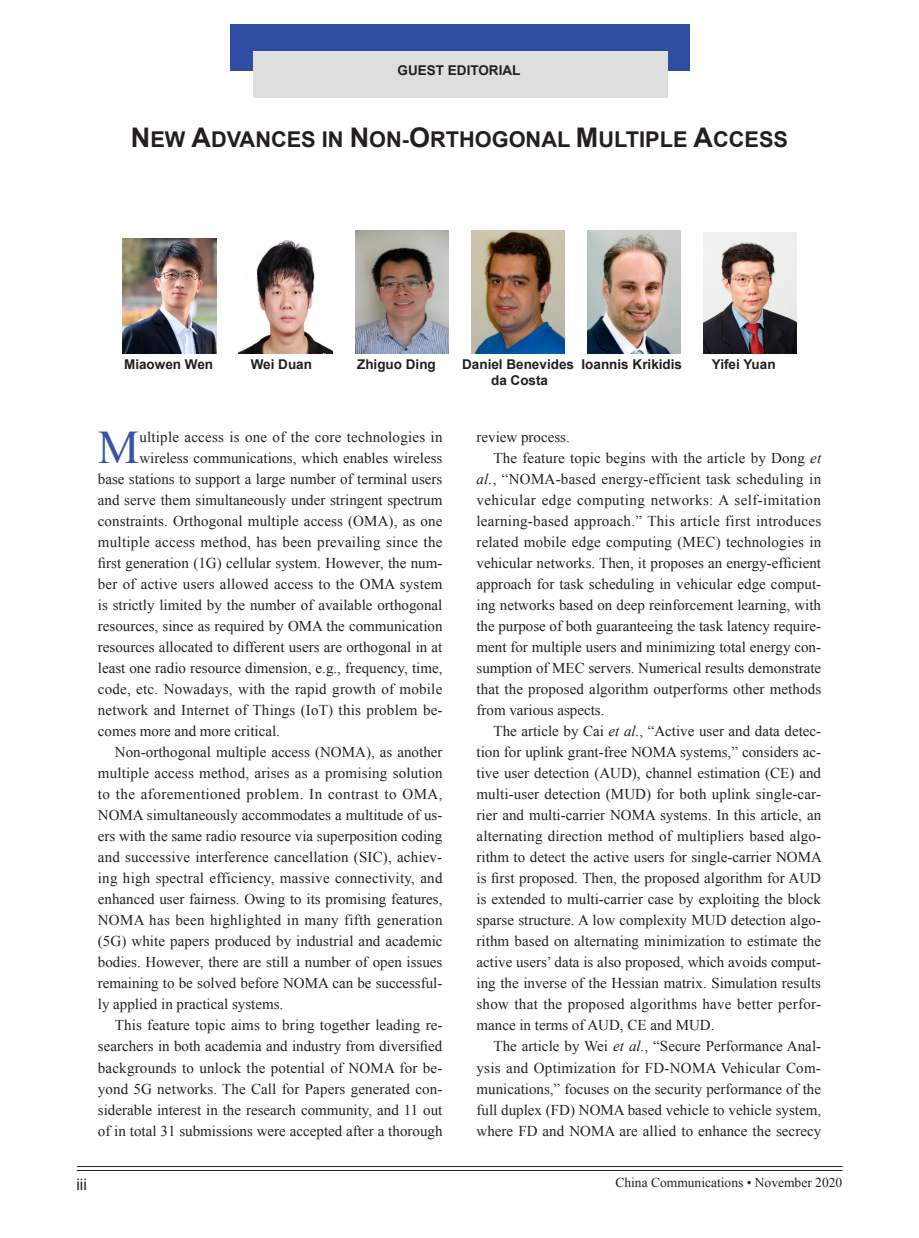
<style>
.page{position:relative;width:919px;height:1238px;background:#fff}
.page>*{position:absolute;margin:0;border:0;box-sizing:border-box;transform-origin:0 0}
.t1{font:46.65px "Times New Roman";color:#3854a4}
.t2{font:700 21.75px "Arial";color:#231f20}
.t3{font:15.75px "Arial";color:#231f20}
.t4{font:15px "Times New Roman";color:#231f20}
.t5{font:15px "Times New Roman";letter-spacing:.02em;color:#231f20}
.t6{font:15px "Times New Roman";letter-spacing:.03em;color:#231f20}
.t7{font:700 13.5px "Arial";color:#231f20}
.t8{font:13.5px "Times New Roman";color:#231f20}
.s1{font-size:27px}
.s2{font-style:italic}
</style>
<div class="page">
<div style="left:230px;top:24px;width:459px;height:47px;background:#2f4ea1"></div>
<div style="left:253px;top:51px;width:414px;height:47px;background:#dedede"></div>
<img style="left:123px;top:238px;width:93px;height:116px">
<img style="left:239px;top:240px;width:93px;height:114px">
<img style="left:355px;top:230px;width:93px;height:124px">
<img style="left:471px;top:230px;width:93px;height:124px">
<img style="left:587px;top:230px;width:93px;height:124px">
<img style="left:703px;top:232px;width:93px;height:122px">
<hr style="left:77px;top:1166px;width:765px;height:1px;background:#231f20">
<hr style="left:77px;top:1170px;width:765px;height:1px;background:#231f20">
<p class="t7" style="left:397px;top:60px;width:124px">GUEST EDITORIAL</p>
<h2 class="t2" style="left:131px;top:124px;width:658px"><span class="s1">N</span>EW <span class="s1">A</span>DVANCES IN <span class="s1">N</span>ON-<span class="s1">O</span>RTHOGONAL <span class="s1">M</span>ULTIPLE <span class="s1">A</span>CCESS</h2>
<p class="t7" style="left:124px;top:355px;width:90px">Miaowen Wen</p>
<p class="t7" style="left:251px;top:355px;width:63px">Wei Duan</p>
<p class="t7" style="left:357px;top:355px;width:80px">Zhiguo Ding</p>
<p class="t7" style="left:462px;top:355px;width:221px">Daniel Benevides Ioannis Krikidis</p>
<p class="t7" style="left:711px;top:355px;width:65px">Yifei Yuan</p>
<p class="t7" style="left:491px;top:371px;width:59px">da Costa</p>
<h1 class="t1" style="left:98px;top:414px;width:43px">M</h1>
<p class="t4" style="left:139px;top:426px;width:304px">ultiple access is one of the core technologies in</p>
<p class="t4" style="left:139px;top:447px;width:304px">wireless communications, which enables wireless</p>
<p class="t4" style="left:98px;top:468px;width:346px">base stations to support a large number of terminal users</p>
<p class="t4" style="left:98px;top:489px;width:346px">and serve them simultaneously under stringent spectrum</p>
<p class="t4" style="left:98px;top:510px;width:346px">constraints. Orthogonal multiple access (OMA), as one</p>
<p class="t5" style="left:98px;top:531px;width:346px">multiple access method, has been prevailing since the</p>
<p class="t4" style="left:98px;top:552px;width:346px">first generation (1G) cellular system. However, the num-</p>
<p class="t4" style="left:98px;top:573px;width:346px">ber of active users allowed access to the OMA system</p>
<p class="t4" style="left:98px;top:594px;width:346px">is strictly limited by the number of available orthogonal</p>
<p class="t4" style="left:98px;top:615px;width:346px">resources, since as required by OMA the communication</p>
<p class="t4" style="left:98px;top:636px;width:346px">resources allocated to different users are orthogonal in at</p>
<p class="t4" style="left:98px;top:657px;width:346px">least one radio resource dimension, e.g., frequency, time,</p>
<p class="t4" style="left:98px;top:678px;width:346px">code, etc. Nowadays, with the rapid growth of mobile</p>
<p class="t4" style="left:98px;top:699px;width:346px">network and Internet of Things (IoT) this problem be-</p>
<p class="t4" style="left:98px;top:720px;width:184px">comes more and more critical.</p>
<p class="t4" style="left:115px;top:741px;width:329px">Non-orthogonal multiple access (NOMA), as another</p>
<p class="t4" style="left:98px;top:762px;width:346px">multiple access method, arises as a promising solution</p>
<p class="t6" style="left:98px;top:783px;width:346px">to the aforementioned problem. In contrast to OMA,</p>
<p class="t4" style="left:98px;top:804px;width:346px">NOMA simultaneously accommodates a multitude of us-</p>
<p class="t4" style="left:98px;top:825px;width:346px">ers with the same radio resource via superposition coding</p>
<p class="t4" style="left:98px;top:846px;width:346px">and successive interference cancellation (SIC), achiev-</p>
<p class="t4" style="left:98px;top:867px;width:346px">ing high spectral efficiency, massive connectivity, and</p>
<p class="t4" style="left:98px;top:888px;width:346px">enhanced user fairness. Owing to its promising features,</p>
<p class="t5" style="left:98px;top:909px;width:346px">NOMA has been highlighted in many fifth generation</p>
<p class="t4" style="left:98px;top:930px;width:346px">(5G) white papers produced by industrial and academic</p>
<p class="t4" style="left:98px;top:951px;width:346px">bodies. However, there are still a number of open issues</p>
<p class="t4" style="left:98px;top:972px;width:346px">remaining to be solved before NOMA can be successful-</p>
<p class="t4" style="left:98px;top:993px;width:187px">ly applied in practical systems.</p>
<p class="t4" style="left:115px;top:1014px;width:329px">This feature topic aims to bring together leading re-</p>
<p class="t4" style="left:98px;top:1035px;width:346px">searchers in both academia and industry from diversified</p>
<p class="t4" style="left:98px;top:1056px;width:346px">backgrounds to unlock the potential of NOMA for be-</p>
<p class="t4" style="left:98px;top:1077px;width:346px">yond 5G networks. The Call for Papers generated con-</p>
<p class="t4" style="left:98px;top:1098px;width:346px">siderable interest in the research community, and 11 out</p>
<p class="t4" style="left:98px;top:1119px;width:346px">of in total 31 submissions were accepted after a thorough</p>
<p class="t4" style="left:476px;top:426px;width:95px">review process.</p>
<p class="t4" style="left:493px;top:447px;width:329px">The feature topic begins with the article by Dong <span class="s2">et</span></p>
<p class="t4" style="left:476px;top:468px;width:346px"><span class="s2">al.</span>, “NOMA-based energy-efficient task scheduling in</p>
<p class="t6" style="left:476px;top:489px;width:346px">vehicular edge computing networks: A self-imitation</p>
<p class="t5" style="left:476px;top:510px;width:346px">learning-based approach.” This article first introduces</p>
<p class="t4" style="left:476px;top:531px;width:346px">related mobile edge computing (MEC) technologies in</p>
<p class="t4" style="left:476px;top:552px;width:346px">vehicular networks. Then, it proposes an energy-efficient</p>
<p class="t4" style="left:476px;top:573px;width:346px">approach for task scheduling in vehicular edge comput-</p>
<p class="t4" style="left:476px;top:594px;width:346px">ing networks based on deep reinforcement learning, with</p>
<p class="t4" style="left:476px;top:615px;width:346px">the purpose of both guaranteeing the task latency require-</p>
<p class="t4" style="left:476px;top:636px;width:346px">ment for multiple users and minimizing total energy con-</p>
<p class="t4" style="left:476px;top:657px;width:346px">sumption of MEC servers. Numerical results demonstrate</p>
<p class="t4" style="left:476px;top:678px;width:346px">that the proposed algorithm outperforms other methods</p>
<p class="t4" style="left:476px;top:699px;width:129px">from various aspects.</p>
<p class="t4" style="left:493px;top:720px;width:329px">The article by Cai <span class="s2">et al.</span>, “Active user and data detec-</p>
<p class="t4" style="left:476px;top:741px;width:346px">tion for uplink grant-free NOMA systems,” considers ac-</p>
<p class="t4" style="left:476px;top:762px;width:346px">tive user detection (AUD), channel estimation (CE) and</p>
<p class="t4" style="left:476px;top:783px;width:346px">multi-user detection (MUD) for both uplink single-car-</p>
<p class="t4" style="left:476px;top:804px;width:346px">rier and multi-carrier NOMA systems. In this article, an</p>
<p class="t4" style="left:476px;top:825px;width:346px">alternating direction method of multipliers based algo-</p>
<p class="t4" style="left:476px;top:846px;width:347px">rithm to detect the active users for single-carrier NOMA</p>
<p class="t4" style="left:476px;top:867px;width:346px">is first proposed. Then, the proposed algorithm for AUD</p>
<p class="t4" style="left:476px;top:888px;width:346px">is extended to multi-carrier case by exploiting the block</p>
<p class="t4" style="left:476px;top:909px;width:346px">sparse structure. A low complexity MUD detection algo-</p>
<p class="t4" style="left:476px;top:930px;width:346px">rithm based on alternating minimization to estimate the</p>
<p class="t4" style="left:476px;top:951px;width:346px">active users’ data is also proposed, which avoids comput-</p>
<p class="t4" style="left:476px;top:972px;width:346px">ing the inverse of the Hessian matrix. Simulation results</p>
<p class="t5" style="left:476px;top:993px;width:346px">show that the proposed algorithms have better perfor-</p>
<p class="t4" style="left:476px;top:1014px;width:239px">mance in terms of AUD, CE and MUD.</p>
<p class="t4" style="left:493px;top:1035px;width:329px">The article by Wei <span class="s2">et al.</span>, “Secure Performance Anal-</p>
<p class="t4" style="left:476px;top:1056px;width:346px">ysis and Optimization for FD-NOMA Vehicular Com-</p>
<p class="t4" style="left:476px;top:1077px;width:346px">munications,” focuses on the security performance of the</p>
<p class="t4" style="left:476px;top:1098px;width:346px">full duplex (FD) NOMA based vehicle to vehicle system,</p>
<p class="t4" style="left:476px;top:1119px;width:346px">where FD and NOMA are allied to enhance the secrecy</p>
<p class="t3" style="left:76px;top:1173px;width:12px">iii</p>
<p class="t8" style="left:615px;top:1173px;width:228px">China Communications • November 2020</p>
</div>
